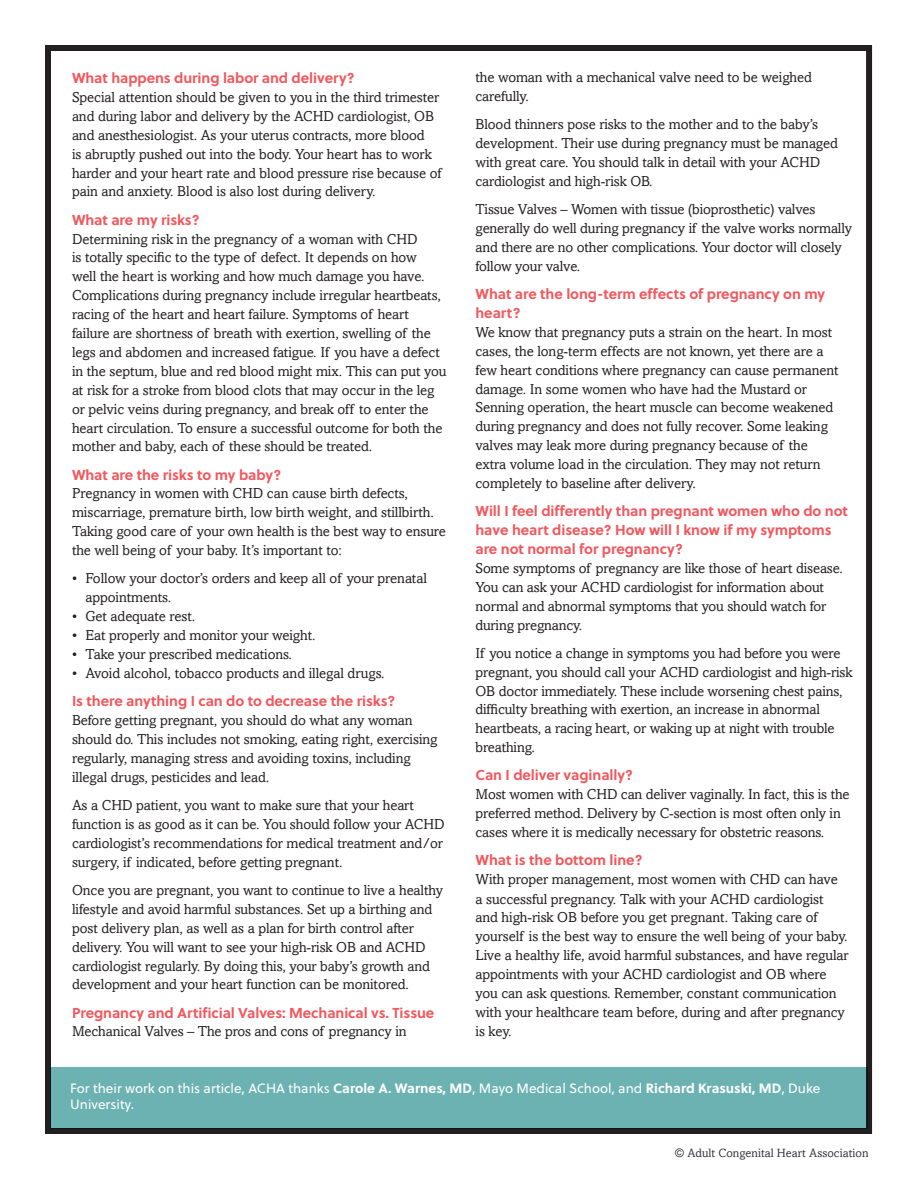
<style>
.page{position:relative;width:918px;height:1188px;background:#fff}
.page>*{position:absolute;margin:0;border:0;box-sizing:border-box;transform-origin:0 0}
.t1{font:14.4px/18.9px "Amasis";letter-spacing:-.005em;color:#231f20}
.t2{font:700 14.4px/18.9px "Soleil";letter-spacing:-.005em;color:#f0595f}
.t3{font:13.5px/16.5px "Soleil";color:#fff}
.t4{font:12px "Amasis";color:#38353d}
.s1{font-weight:700}
</style>
<div class="page">
<div style="left:45px;top:45px;width:827px;height:1089px;border:6px solid #231f20"></div>
<div style="left:50px;top:1067px;width:818px;height:62px;background:#6cb2b2"></div>
<p class="t2" style="left:72px;top:68px;width:284px">What happens during labor and delivery?</p>
<p class="t1" style="left:72px;top:88px;width:371px">Special attention should be given to you in the third trimester and during labor and delivery by the ACHD cardiologist, OB and anesthesiologist. As your uterus contracts, more blood<br>is abruptly pushed out into the body. Your heart has to work harder and your heart rate and blood pressure rise because of pain and anxiety. Blood is also lost during delivery.</p>
<p class="t2" style="left:72px;top:209px;width:129px">What are my risks?</p>
<p class="t1" style="left:72px;top:229px;width:376px">Determining risk in the pregnancy of a woman with CHD<br>is totally specific to the type of defect. It depends on how<br>well the heart is working and how much damage you have.<br>Complications during pregnancy include irregular heartbeats, racing of the heart and heart failure. Symptoms of heart failure are shortness of breath with exertion, swelling of the legs and abdomen and increased fatigue. If you have a defect in the septum, blue and red blood might mix. This can put you at risk for a stroke from blood clots that may occur in the leg or pelvic veins during pregnancy, and break off to enter the heart circulation. To ensure a successful outcome for both the mother and baby, each of these should be treated.</p>
<p class="t2" style="left:72px;top:464px;width:211px">What are the risks to my baby?</p>
<p class="t1" style="left:72px;top:484px;width:375px">Pregnancy in women with CHD can cause birth defects, miscarriage, premature birth, low birth weight, and stillbirth.<br>Taking good care of your own health is the best way to ensure the well being of your baby. It’s important to:</p>
<p class="t1" style="left:85px;top:569px;width:343px;text-indent:-13px">• Follow your doctor’s orders and keep all of your prenatal appointments.</p>
<p class="t1" style="left:72px;top:607px;width:125px">• Get adequate rest.</p>
<p class="t1" style="left:72px;top:626px;width:245px">• Eat properly and monitor your weight.</p>
<p class="t1" style="left:72px;top:645px;width:222px">• Take your prescribed medications.</p>
<p class="t1" style="left:72px;top:663px;width:314px">• Avoid alcohol, tobacco products and illegal drugs.</p>
<p class="t2" style="left:72px;top:691px;width:325px">Is there anything I can do to decrease the risks?</p>
<p class="t1" style="left:72px;top:711px;width:367px">Before getting pregnant, you should do what any woman should do. This includes not smoking, eating right, exercising regularly, managing stress and avoiding toxins, including illegal drugs, pesticides and lead.</p>
<p class="t1" style="left:72px;top:796px;width:374px">As a CHD patient, you want to make sure that your heart function is as good as it can be. You should follow your ACHD cardiologist’s recommendations for medical treatment and/or surgery, if indicated, before getting pregnant.</p>
<p class="t1" style="left:72px;top:881px;width:373px">Once you are pregnant, you want to continue to live a healthy lifestyle and avoid harmful substances. Set up a birthing and post delivery plan, as well as a plan for birth control after delivery. You will want to see your high-risk OB and ACHD cardiologist regularly. By doing this, your baby’s growth and development and your heart function can be monitored.</p>
<p class="t2" style="left:72px;top:1002px;width:364px">Pregnancy and Artificial Valves: Mechanical vs. Tissue</p>
<p class="t1" style="left:72px;top:1022px;width:336px">Mechanical Valves – The pros and cons of pregnancy in</p>
<p class="t1" style="left:476px;top:68px;width:338px">the woman with a mechanical valve need to be weighed carefully.</p>
<p class="t1" style="left:476px;top:115px;width:364px">Blood thinners pose risks to the mother and to the baby’s development. Their use during pregnancy must be managed with great care. You should talk in detail with your ACHD cardiologist and high-risk OB.</p>
<p class="t1" style="left:476px;top:200px;width:378px">Tissue Valves – Women with tissue (bioprosthetic) valves generally do well during pregnancy if the valve works normally and there are no other complications. Your doctor will closely follow your valve.</p>
<p class="t2" style="left:476px;top:284px;width:351px">What are the long-term effects of pregnancy on my heart?</p>
<p class="t1" style="left:476px;top:322px;width:365px">We know that pregnancy puts a strain on the heart. In most cases, the long-term effects are not known, yet there are a few heart conditions where pregnancy can cause permanent damage. In some women who have had the Mustard or Senning operation, the heart muscle can become weakened during pregnancy and does not fully recover. Some leaking valves may leak more during pregnancy because of the extra volume load in the circulation. They may not return completely to baseline after delivery.</p>
<p class="t2" style="left:476px;top:501px;width:374px">Will I feel differently than pregnant women who do not have heart disease? How will I know if my symptoms are not normal for pregnancy?</p>
<p class="t1" style="left:476px;top:559px;width:369px">Some symptoms of pregnancy are like those of heart disease.<br>You can ask your ACHD cardiologist for information about normal and abnormal symptoms that you should watch for during pregnancy.</p>
<p class="t1" style="left:476px;top:643px;width:378px">If you notice a change in symptoms you had before you were pregnant, you should call your ACHD cardiologist and high-risk OB doctor immediately. These include worsening chest pains, difficulty breathing with exertion, an increase in abnormal heartbeats, a racing heart, or waking up at night with trouble breathing.</p>
<p class="t2" style="left:476px;top:765px;width:159px">Can I deliver vaginally?</p>
<p class="t1" style="left:476px;top:785px;width:376px">Most women with CHD can deliver vaginally. In fact, this is the preferred method. Delivery by C-section is most often only in cases where it is medically necessary for obstetric reasons.</p>
<p class="t2" style="left:476px;top:850px;width:169px">What is the bottom line?</p>
<p class="t1" style="left:476px;top:870px;width:375px">With proper management, most women with CHD can have<br>a successful pregnancy. Talk with your ACHD cardiologist and high-risk OB before you get pregnant. Taking care of yourself is the best way to ensure the well being of your baby.<br>Live a healthy life, avoid harmful substances, and have regular appointments with your ACHD cardiologist and OB where you can ask questions. Remember, constant communication with your healthcare team before, during and after pregnancy is key.</p>
<p class="t3" style="left:70px;top:1079px;width:752px">For their work on this article, ACHA thanks <span class="s1">Carole A. Warnes, MD</span>, Mayo Medical School, and <span class="s1">Richard Krasuski, MD</span>, Duke<br>University.</p>
<p class="t4" style="left:675px;top:1146px;width:195px">© Adult Congenital Heart Association</p>
</div>
